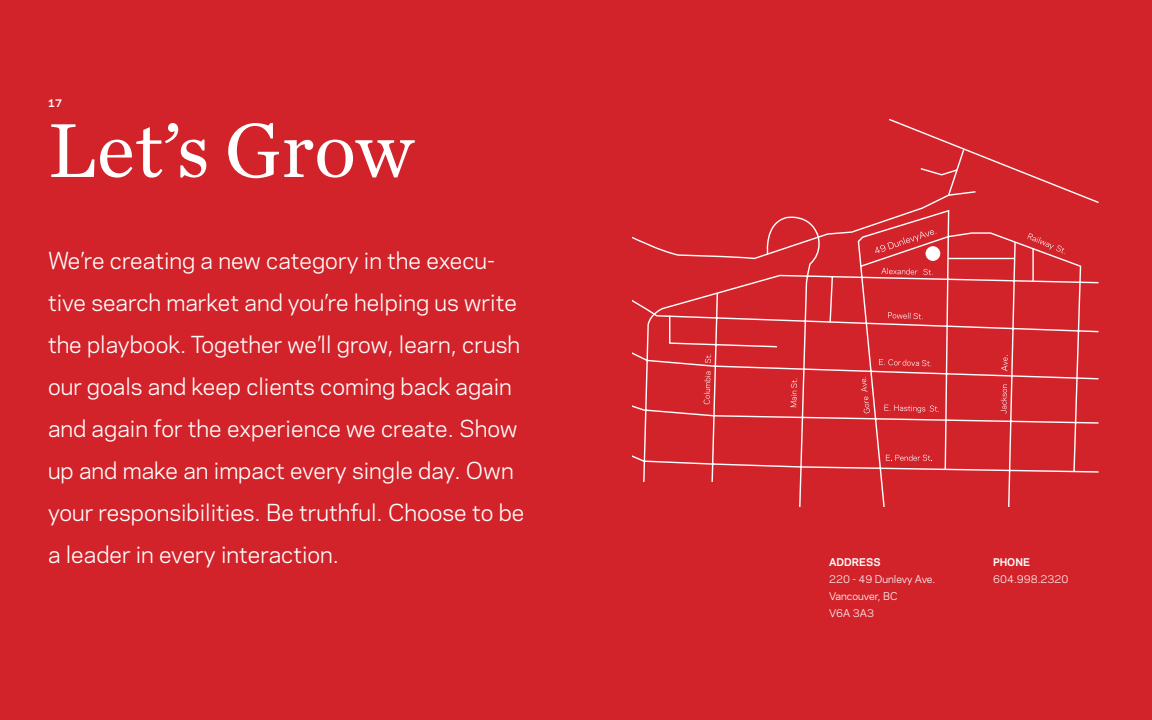
<style>
.page{position:relative;width:1152px;height:720px;background:#d2232a}
.page>*{position:absolute;margin:0;border:0;box-sizing:border-box;transform-origin:0 0}
.t1{font:80px "Chronicle Text G1";color:#fff}
.t2{font:22px/42px "Galaxie Polaris";color:#fff}
.t3{font:10px/17px "Galaxie Polaris";color:#fff}
.t4{font:700 10px "Galaxie Polaris";color:#fff}
</style>
<div class="page">
<svg style="left:632px;top:119px;width:466px;height:388px"></svg>
<p class="t4" style="left:48px;top:96px;width:15px">17</p>
<h1 class="t1" style="left:48px;top:90px;width:367px">Let’s Grow</h1>
<p class="t2" style="left:48px;top:238px;width:478px">We’re creating a new category in the execu&shy;tive search market and you’re helping us write the playbook. Together we’ll grow, learn, crush our goals and keep clients coming back again and again for the experience we create. Show up and make an impact every single day. Own your responsibilities. Be truthful. Choose to be a leader in every interaction.</p>
<p class="t4" style="left:829px;top:554px;width:53px">ADDRESS</p>
<p class="t3" style="left:829px;top:570px;width:108px">220 - 49 Dunlevy Ave.<br>Vancouver, BC<br>V6A 3A3</p>
<p class="t4" style="left:993px;top:554px;width:39px">PHONE</p>
<p class="t3" style="left:993px;top:570px;width:77px">604.998.2320</p>
</div>
